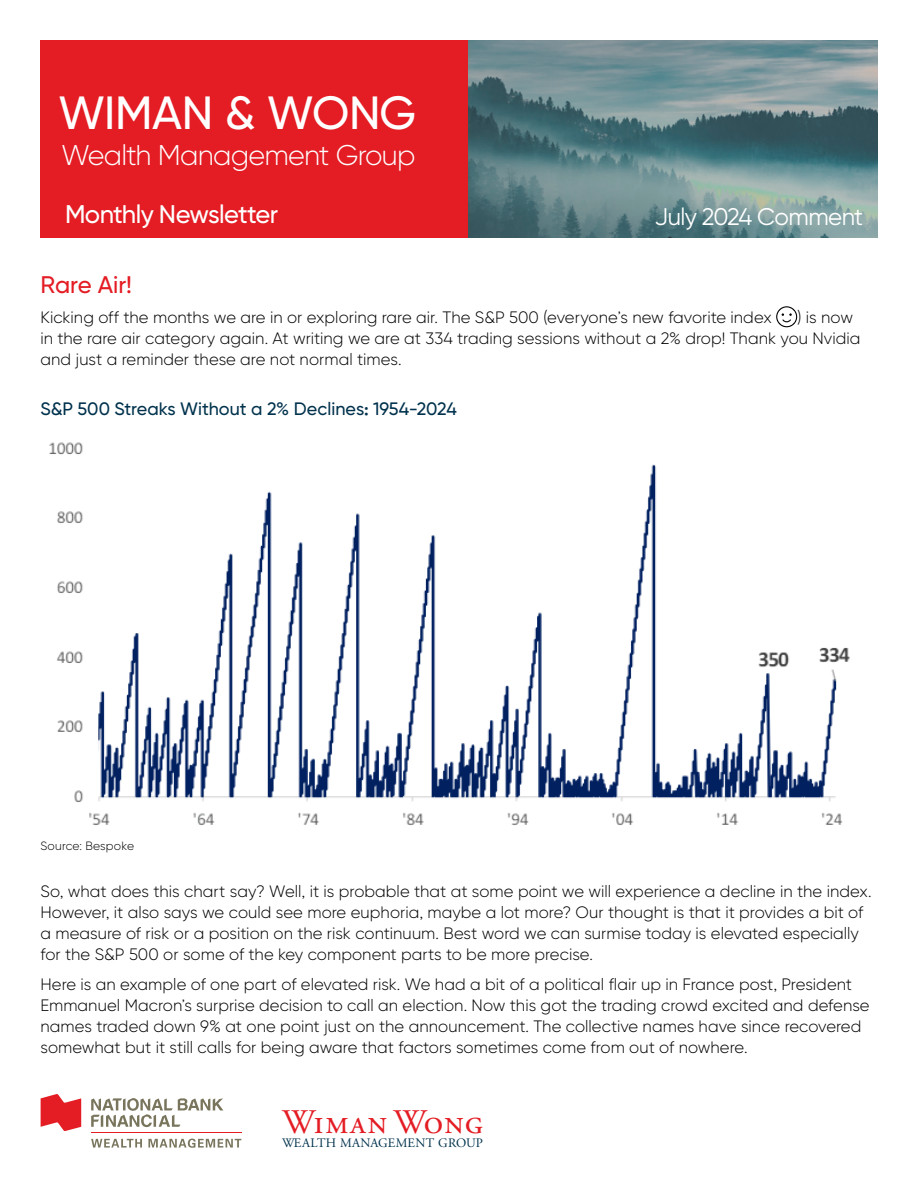
<style>
.page{position:relative;width:918px;height:1188px;background:#fff}
.page>*{position:absolute;margin:0;border:0;box-sizing:border-box;transform-origin:0 0}
.t1{font:500 46.5px "Gilroy BN";letter-spacing:-.01em;color:#fff}
.t2{font:34.5px "Adobe Garamond Pro";letter-spacing:.02em;color:#e41c23}
.t3{font:300 28.5px "Gilroy BN";letter-spacing:-.03em;color:#fff}
.t4{font:500 25.5px "Gilroy BN";letter-spacing:-.025em;color:#fff}
.t5{font:24px "Gilroy BN";letter-spacing:-.025em;color:#fff}
.t6{font:500 24px "Gilroy BN";color:#e41c23}
.t7{font:500 18px "Gilroy BN";letter-spacing:-.005em;color:#00324d}
.t8{font:300 16.5px/21px "Gilroy BN";color:#000}
.t9{font:12.9px "Adobe Garamond Pro";letter-spacing:.01em;color:#00324d}
.Sources{font:300 12px "Gilroy BN";letter-spacing:.015em;color:#000}
</style>
<div class="page">
<img style="left:468px;top:40px;width:410px;height:198px">
<div style="left:40px;top:40px;width:428px;height:198px;background:#e41c23"></div>
<svg style="left:41px;top:1094px;width:40px;height:37px"></svg>
<svg style="left:91px;top:1139px;width:51px;height:9px"></svg>
<svg style="left:148px;top:1139px;width:93px;height:9px"></svg>
<hr style="left:91px;top:1132px;width:150px;height:1px;background:#e41c23">
<svg style="left:91px;top:1098px;width:132px;height:29px"></svg>
<svg style="left:776px;top:306px;width:21px;height:21px"></svg>
<img style="left:49px;top:442px;width:801px;height:384px">
<p class="t1" style="left:58px;top:84px;width:359px">WIMAN &amp; WONG</p>
<p class="t3" style="left:61px;top:137px;width:356px">Wealth Management Group</p>
<p class="t4" style="left:65px;top:199px;width:215px">Monthly Newsletter</p>
<p class="t5" style="left:655px;top:202px;width:210px">July 2024 Comment</p>
<h2 class="t6" style="left:40px;top:270px;width:93px">Rare Air!</h2>
<p class="t8" style="left:40px;top:306px;width:733px">Kicking off the months we are in or exploring rare air. The S&amp;P 500 (everyone’s new favorite index</p>
<p class="t8" style="left:40px;top:306px;width:821px;text-indent:757px">) is now in the rare air category again. At writing we are at 334 trading sessions without a 2% drop! Thank you Nvidia and just a reminder these are not normal times.</p>
<h3 class="t7" style="left:40px;top:398px;width:418px">S&amp;P 500 Streaks Without a 2% Declines: 1954-2024</h3>
<p class="Sources" style="left:40px;top:838px;width:95px">Source: Bespoke</p>
<p class="t8" style="left:40px;top:880px;width:833px">So, what does this chart say? Well, it is probable that at some point we will experience a decline in the index.<br>However, it also says we could see more euphoria, maybe a lot more? Our thought is that it provides a bit of a measure of risk or a position on the risk continuum. Best word we can surmise today is elevated especially for the S&amp;P 500 or some of the key component parts to be more precise.</p>
<p class="t8" style="left:40px;top:973px;width:831px">Here is an example of one part of elevated risk. We had a bit of a political flair up in France post, President Emmanuel Macron's surprise decision to call an election. Now this got the trading crowd excited and defense names traded down 9% at one point just on the announcement. The collective names have since recovered somewhat but it still calls for being aware that factors sometimes come from out of nowhere.</p>
<p class="t2" style="left:282px;top:1101px;width:202px">Wiman Wong</p>
<p class="t9" style="left:282px;top:1136px;width:202px">WEALTH MANAGEMENT GROUP</p>
</div>
